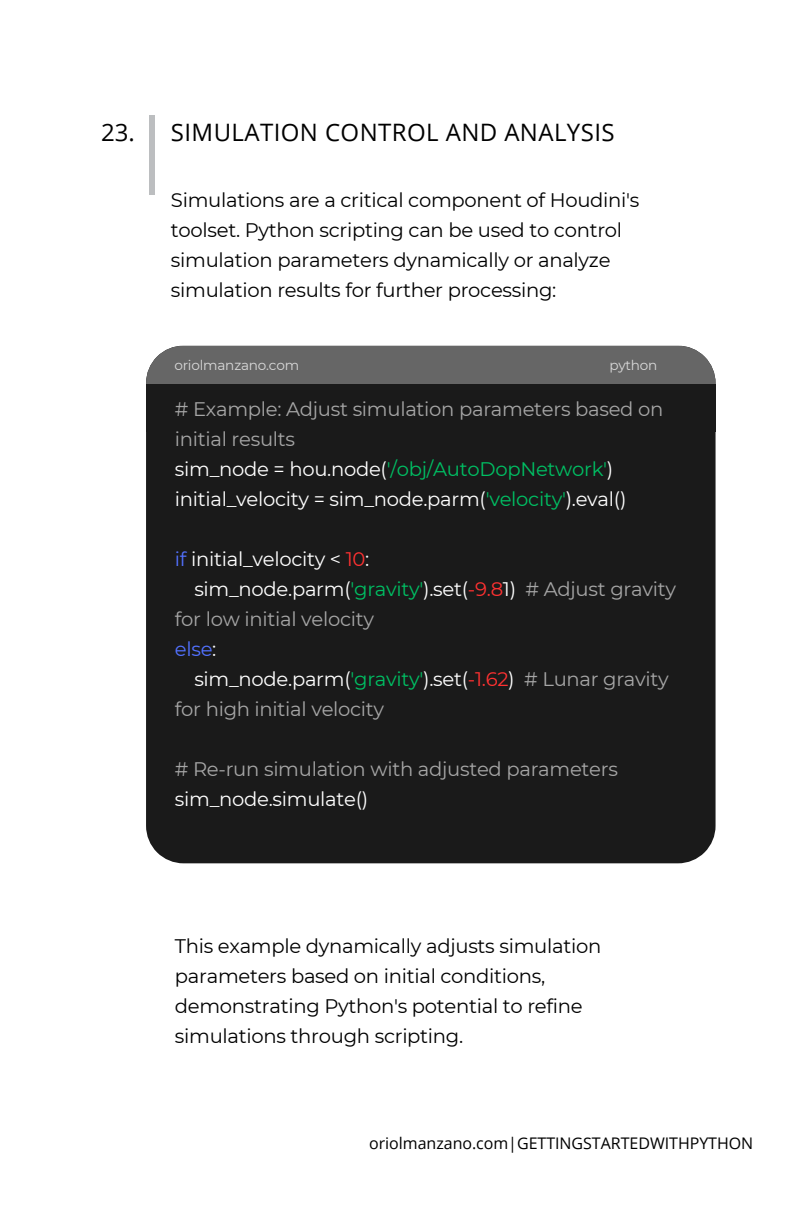
<style>
.page{position:relative;width:792px;height:1224px;background:#fff}
.page>*{position:absolute;margin:0;border:0;box-sizing:border-box;transform-origin:0 0}
.t1{font:24px "Open Sans";letter-spacing:.02em;color:#000}
.t2{font:19.6px/30px "Montserrat";letter-spacing:-.015em;color:#000}
.t3{font:19.6px/30px "Montserrat";letter-spacing:-.015em;color:#fff}
.t4{font:19.6px "Montserrat";letter-spacing:-.015em;color:#a6a6a6}
.t5{font:19.6px "Montserrat";color:#5271ff}
.t6{font:16px "Open Sans";color:#000}
.t7{font:13.6px "Montserrat";letter-spacing:-.015em;color:#d9d9d9}
.s1{color:#a6a6a6}
.s2{color:#00bf63}
.s3{color:#5271ff}
.s4{color:#ff3131}
.s5{color:#fff}
</style>
<div class="page">
<div style="left:149px;top:115px;width:6px;height:80px;background:#bcbec0"></div>
<div style="left:146px;top:432px;width:570px;height:431px;background:#1a1a1a"></div>
<div style="left:146px;top:346px;width:570px;height:38px;background:#666"></div>
<div style="left:146px;top:384px;width:570px;height:48px;background:#1a1a1a"></div>
<p class="t1" style="left:101px;top:115px;width:515px">23. SIMULATION CONTROL AND ANALYSIS</p>
<p class="t2" style="left:171px;top:185px;width:470px">Simulations are a critical component of Houdini's toolset. Python scripting can be used to control simulation parameters dynamically or analyze simulation results for further processing:</p>
<p class="t7" style="left:174px;top:357px;width:126px">oriolmanzano.com</p>
<p class="t7" style="left:609px;top:357px;width:50px">python</p>
<p class="t3" style="left:175px;top:394px;width:490px"><span class="s1"># Example: Adjust simulation parameters based on initial results<br></span>sim_node = hou.node(<span class="s2">'/obj/AutoDopNetwork'</span>) initial_velocity = sim_node.parm(<span class="s2">'velocity'</span>).eval()</p>
<p class="t3" style="left:175px;top:544px;width:196px"><span class="s3">if</span> initial_velocity &lt; <span class="s4">10</span>:</p>
<p class="t3" style="left:194px;top:574px;width:483px">sim_node.parm(<span class="s2">'gravity'</span>).set(<span class="s4">-9.8</span>1) <span class="s1"># Adjust gravity</span></p>
<p class="t4" style="left:175px;top:607px;width:201px">for low initial velocity</p>
<p class="t5" style="left:175px;top:637px;width:43px">else<span class="s5">:</span></p>
<p class="t3" style="left:194px;top:664px;width:476px">sim_node.parm(<span class="s2">'gravity'</span>).set(<span class="s4">-1.62</span>) <span class="s1"># Lunar gravity</span></p>
<p class="t4" style="left:175px;top:697px;width:211px">for high initial velocity</p>
<p class="t4" style="left:175px;top:757px;width:445px"># Re-run simulation with adjusted parameters</p>
<p class="t3" style="left:175px;top:784px;width:195px">sim_node.simulate()</p>
<p class="t2" style="left:175px;top:931px;width:428px">This example dynamically adjusts simulation parameters based on initial conditions, demonstrating Python's potential to refine simulations through scripting.</p>
<p class="t6" style="left:369px;top:1132px;width:386px">oriolmanzano.com|GETTINGSTARTEDWITHPYTHON</p>
</div>
